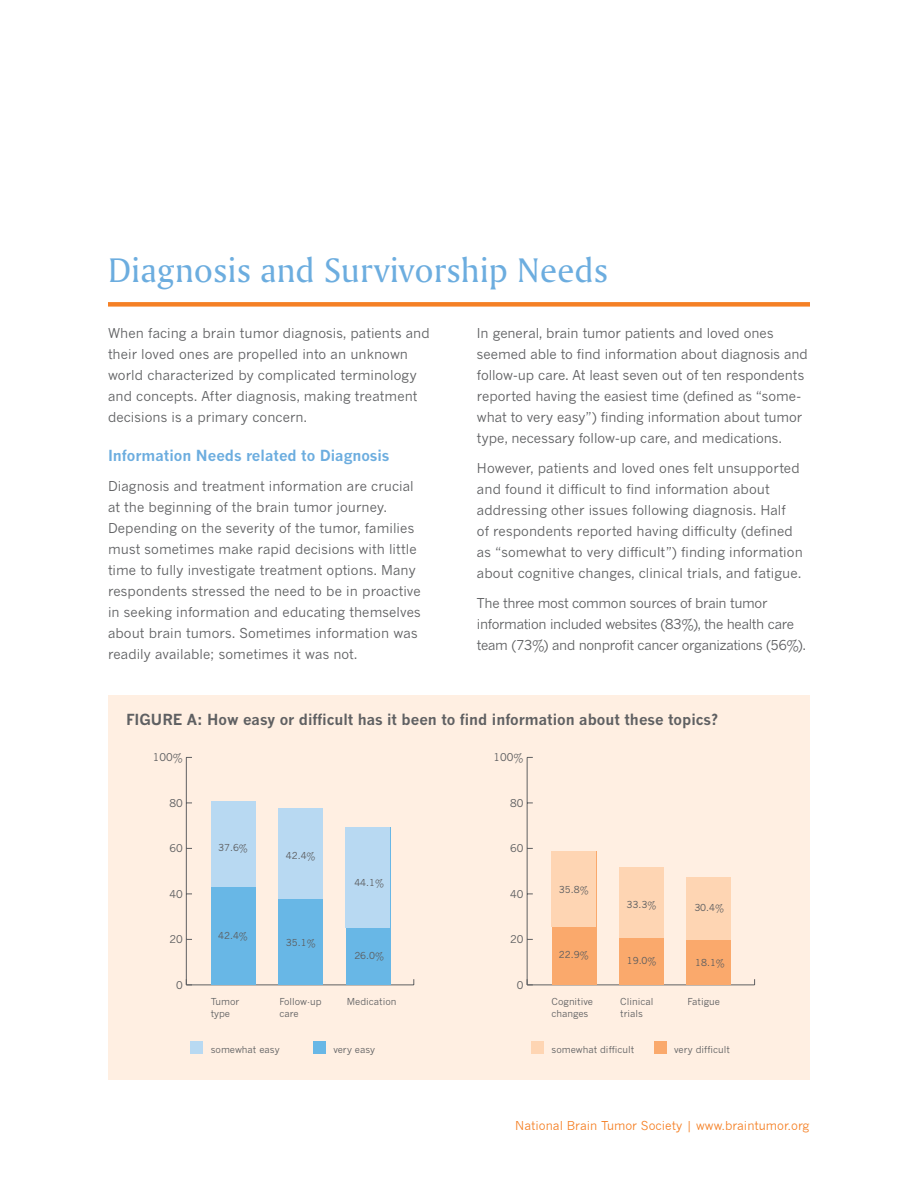
<style>
.page{position:relative;width:918px;height:1188px;background:#fff}
.page>*{position:absolute;margin:0;border:0;box-sizing:border-box;transform-origin:0 0}
.t1{font:36px "Amerigo BT Roman A";color:#6caddf}
.t2{font:700 15px "News Gothic MT Std";color:#5f6062}
.t3{font:700 15px "News Gothic MT Std";color:#6caddf}
.t4{font:13.5px/21px "News Gothic MT Std";color:#5f6062}
.t5{font:13.5px/21px "News Gothic MT Std";letter-spacing:-.025em;color:#5f6062}
.t6{font:12px "News Gothic";color:#f58025}
.t7{font:10.65px "News Gothic";color:#5e5f61}
.t8{font:9.45px/11.4px "News Gothic";color:#5e5f61}
.t9{font:9.45px "News Gothic";color:#5c5d5f}
.t10{font:9.45px "News Gothic";color:#5f6062}
</style>
<div class="page">
<div style="left:108px;top:302px;width:702px;height:5px;background:#f58025"></div>
<div style="left:108px;top:696px;width:702px;height:384px;background:#ffefe2"></div>
<hr style="left:186px;top:984px;width:228px;height:1px;background:#5f6062">
<hr style="left:186px;top:757px;width:1px;height:228px;background:#5f6062">
<div style="left:211px;top:809px;width:44px;height:175px;background:#68b7e6"></div>
<div style="left:211px;top:801px;width:44px;height:86px;background:#b8d9f2"></div>
<div style="left:279px;top:809px;width:44px;height:175px;background:#68b7e6"></div>
<div style="left:278px;top:809px;width:45px;height:90px;background:#b8d9f2"></div>
<div style="left:346px;top:827px;width:44px;height:157px;background:#68b7e6"></div>
<div style="left:346px;top:827px;width:44px;height:101px;background:#b8d9f2"></div>
<div style="left:191px;top:1042px;width:12px;height:12px;background:#b8d9f2"></div>
<div style="left:313px;top:1041px;width:13px;height:12px;background:#68b7e6"></div>
<div style="left:532px;top:1042px;width:12px;height:12px;background:#fed5b3"></div>
<div style="left:654px;top:1041px;width:12px;height:12px;background:#faa96c"></div>
<hr style="left:527px;top:984px;width:228px;height:1px;background:#5f6062">
<hr style="left:527px;top:757px;width:1px;height:228px;background:#5f6062">
<div style="left:552px;top:851px;width:44px;height:133px;background:#faa96c"></div>
<div style="left:552px;top:851px;width:44px;height:76px;background:#fed5b3"></div>
<div style="left:619px;top:868px;width:45px;height:116px;background:#faa96c"></div>
<div style="left:619px;top:868px;width:44px;height:70px;background:#fed5b3"></div>
<div style="left:687px;top:878px;width:44px;height:106px;background:#faa96c"></div>
<div style="left:687px;top:877px;width:44px;height:63px;background:#fed5b3"></div>
<h1 class="t1" style="left:108px;top:256px;width:502px">Diagnosis and Survivorship Needs</h1>
<p class="t4" style="left:108px;top:323px;width:323px">When facing a brain tumor diagnosis, patients and their loved ones are propelled into an unknown world characterized by complicated terminology and concepts. After diagnosis, making treatment decisions is a primary concern.</p>
<p class="t3" style="left:108px;top:448px;width:283px">Information Needs related to Diagnosis</p>
<p class="t4" style="left:108px;top:477px;width:314px">Diagnosis and treatment information are crucial at the beginning of the brain tumor journey.<br>Depending on the severity of the tumor, families must sometimes make rapid decisions with little time to fully investigate treatment options. Many respondents stressed the need to be in proactive in seeking information and educating themselves about brain tumors. Sometimes information was readily available; sometimes it was not.</p>
<p class="t4" style="left:477px;top:323px;width:332px">In general, brain tumor patients and loved ones seemed able to find information about diagnosis and follow-up care. At least seven out of ten respondents reported having the easiest time (defined as “some&shy;what to very easy”) finding information about tumor type, necessary follow-up care, and medications.</p>
<p class="t4" style="left:477px;top:458px;width:327px">However, patients and loved ones felt unsupported and found it difficult to find information about addressing other issues following diagnosis. Half<br>of respondents reported having difficulty (defined as “somewhat to very difficult”) finding information about cognitive changes, clinical trials, and fatigue.</p>
<p class="t5" style="left:477px;top:593px;width:330px">The three most common sources of brain tumor information included websites (83%), the health care team (73%) and nonprofit cancer organizations (56%).</p>
<p class="t2" style="left:126px;top:712px;width:594px">FIGURE A: How easy or difficult has it been to find information about these topics?</p>
<p class="t7" style="left:153px;top:754px;width:31px">100%</p>
<p class="t7" style="left:494px;top:754px;width:31px">100%</p>
<p class="t7" style="left:169px;top:799px;width:15px">80</p>
<p class="t7" style="left:510px;top:799px;width:15px">80</p>
<p class="t7" style="left:169px;top:845px;width:15px">60</p>
<p class="t9" style="left:218px;top:844px;width:31px">37.6%</p>
<p class="t9" style="left:286px;top:852px;width:31px">42.4%</p>
<p class="t7" style="left:510px;top:845px;width:15px">60</p>
<p class="t7" style="left:169px;top:890px;width:15px">40</p>
<p class="t9" style="left:354px;top:879px;width:31px">44.1%</p>
<p class="t7" style="left:510px;top:890px;width:15px">40</p>
<p class="t9" style="left:559px;top:886px;width:31px">35.8%</p>
<p class="t9" style="left:627px;top:901px;width:31px">33.3%</p>
<p class="t9" style="left:694px;top:904px;width:31px">30.4%</p>
<p class="t7" style="left:169px;top:936px;width:15px">20</p>
<p class="t9" style="left:218px;top:932px;width:31px">42.4%</p>
<p class="t9" style="left:286px;top:939px;width:31px">35.1%</p>
<p class="t7" style="left:510px;top:936px;width:15px">20</p>
<p class="t9" style="left:354px;top:952px;width:31px">26.0%</p>
<p class="t9" style="left:559px;top:951px;width:31px">22.9%</p>
<p class="t9" style="left:627px;top:957px;width:31px">19.0%</p>
<p class="t9" style="left:695px;top:959px;width:31px">18.1%</p>
<p class="t7" style="left:176px;top:981px;width:8px">0</p>
<p class="t7" style="left:517px;top:981px;width:8px">0</p>
<p class="t8" style="left:211px;top:997px;width:30px">Tumor type</p>
<p class="t8" style="left:279px;top:997px;width:44px">Follow-up care</p>
<p class="t8" style="left:347px;top:997px;width:51px">Medication</p>
<p class="t8" style="left:552px;top:997px;width:43px">Cognitive changes</p>
<p class="t8" style="left:620px;top:997px;width:35px">Clinical trials</p>
<p class="t8" style="left:688px;top:997px;width:34px">Fatigue</p>
<p class="t10" style="left:211px;top:1046px;width:70px">somewhat easy</p>
<p class="t10" style="left:333px;top:1046px;width:43px">very easy</p>
<p class="t10" style="left:552px;top:1046px;width:84px">somewhat difficult</p>
<p class="t10" style="left:674px;top:1046px;width:57px">very difficult</p>
<p class="t6" style="left:515px;top:1118px;width:296px">National Brain Tumor Society | www.braintumor.org</p>
</div>
